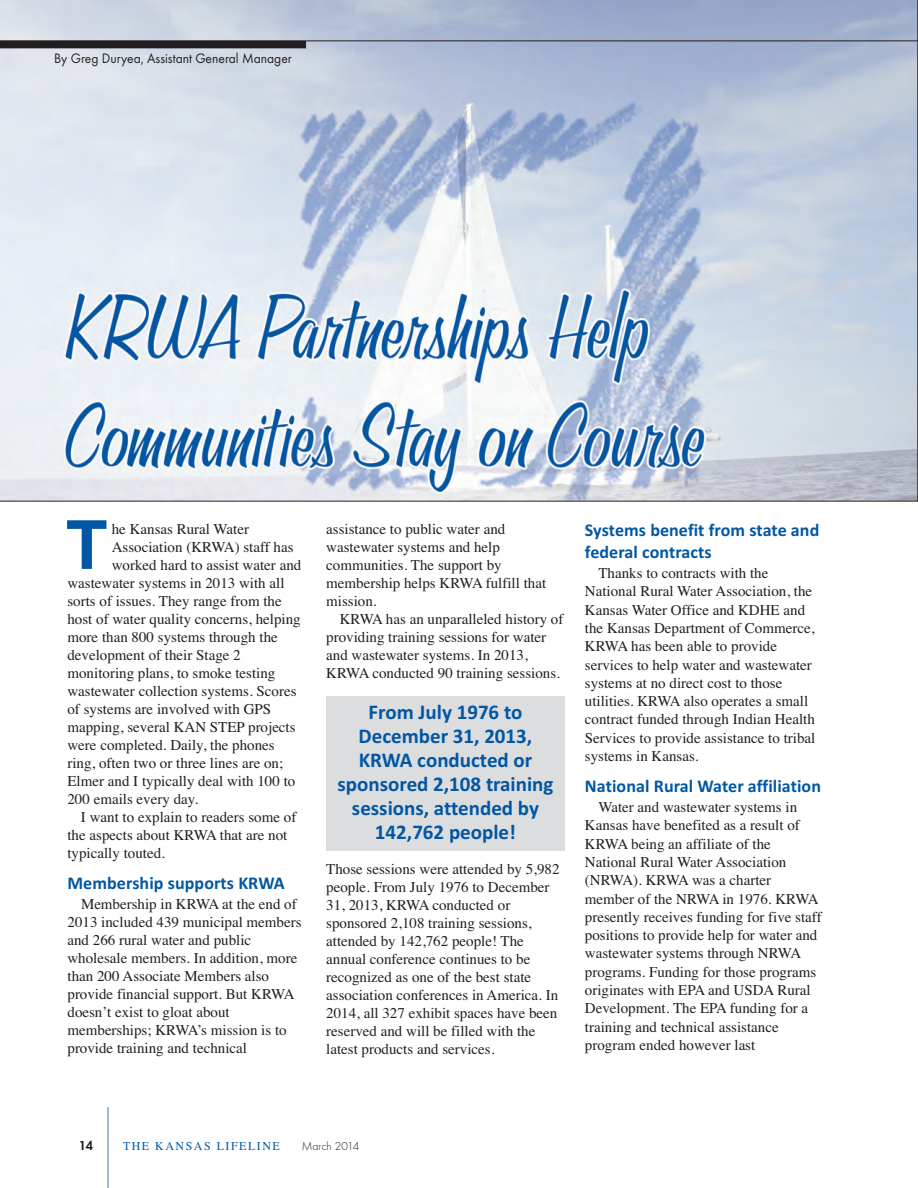
<style>
.page{position:relative;width:918px;height:1188px;background:#fff}
.page>*{position:absolute;margin:0;border:0;box-sizing:border-box;transform-origin:0 0}
.t1{font:700 67.5px "Helvetica";color:#0157a3}
.t2{font:700 21px/24px "Calibri";color:#0157a3;text-align:center}
.t3{font:700 18px/21.9px "Calibri";letter-spacing:.005em;color:#0157a3}
.t4{font:15px/18px "Times";color:#231f20}
.t5{font:14.25px "Futura T";color:#231f20;scale:.95 1}
.t6{font:600 13.5px "Futura T";color:#231f20}
.t7{font:12px "Times";letter-spacing:.125em;color:#015ba9}
.t8{font:300 12px "Futura T";letter-spacing:-.005em;color:#231f20}
</style>
<div class="page">
<svg style="left:0;top:0;width:918px;height:501px;background:#c3cfe1"></svg>
<hr style="left:108px;top:1107px;width:1px;height:81px;background:#4975b9">
<hr style="left:0;top:40px;width:918px;height:1px;background:#231f20">
<div style="left:0;top:41px;width:306px;height:7px;background:#231f20"></div>
<div style="left:326px;top:697px;width:239px;height:154px;background:#dcdddf"></div>
<p class="t5" style="left:54px;top:53px;width:252px">By Greg Duryea, Assistant General Manager</p>
<h1 class="t1" style="left:66px;top:506px;width:43px">T</h1>
<p class="t4" style="left:112px;top:522px;width:139px">he Kansas Rural Water</p>
<p class="t4" style="left:112px;top:540px;width:183px">Association (KRWA) staff has</p>
<p class="t4" style="left:112px;top:558px;width:191px">worked hard to assist water and</p>
<p class="t4" style="left:67px;top:576px;width:219px">wastewater systems in 2013 with all</p>
<p class="t4" style="left:67px;top:594px;width:216px">sorts of issues. They range from the</p>
<p class="t4" style="left:67px;top:612px;width:235px">host of water quality concerns, helping</p>
<p class="t4" style="left:67px;top:630px;width:212px">more than 800 systems through the</p>
<p class="t4" style="left:67px;top:648px;width:175px">development of their Stage 2</p>
<p class="t4" style="left:67px;top:666px;width:209px">monitoring plans, to smoke testing</p>
<p class="t4" style="left:67px;top:684px;width:231px">wastewater collection systems. Scores</p>
<p class="t4" style="left:67px;top:702px;width:205px">of systems are involved with GPS</p>
<p class="t4" style="left:67px;top:720px;width:230px">mapping, several KAN STEP projects</p>
<p class="t4" style="left:67px;top:738px;width:209px">were completed. Daily, the phones</p>
<p class="t4" style="left:67px;top:756px;width:217px">ring, often two or three lines are on;</p>
<p class="t4" style="left:67px;top:774px;width:229px">Elmer and I typically deal with 100 to</p>
<p class="t4" style="left:67px;top:792px;width:132px">200 emails every day.</p>
<p class="t4" style="left:81px;top:810px;width:217px">I want to explain to readers some of</p>
<p class="t4" style="left:67px;top:828px;width:221px">the aspects about KRWA that are not</p>
<p class="t4" style="left:67px;top:846px;width:99px">typically touted.</p>
<p class="t3" style="left:68px;top:874px;width:219px">Membership supports KRWA</p>
<p class="t4" style="left:68px;top:896px;width:236px;text-indent:14px">Membership in KRWA at the end of 2013 included 439 municipal members and 266 rural water and public wholesale members. In addition, more than 200 Associate Members also provide financial support. But KRWA doesn’t exist to gloat about memberships; KRWA’s mission is to provide training and technical</p>
<p class="t4" style="left:326px;top:522px;width:222px">assistance to public water and wastewater systems and help communities. The support by membership helps KRWA fulfill that mission.</p>
<p class="t4" style="left:326px;top:612px;width:239px;text-indent:14px">KRWA has an unparalleled history of providing training sessions for water and wastewater systems. In 2013, KRWA conducted 90 training sessions.</p>
<h2 class="t2" style="left:338px;top:702px;width:217px">From July 1976 to<br>December 31, 2013,<br>KRWA conducted or sponsored 2,108 training sessions, attended by<br>142,762 people!</h2>
<p class="t4" style="left:326px;top:861px;width:235px">Those sessions were attended by 5,982 people. From July 1976 to December 31, 2013, KRWA conducted or sponsored 2,108 training sessions, attended by 142,762 people! The annual conference continues to be recognized as one of the best state association conferences in America. In 2014, all 327 exhibit spaces have been reserved and will be filled with the latest products and services.</p>
<p class="t3" style="left:585px;top:521px;width:236px">Systems benefit from state and federal contracts</p>
<p class="t4" style="left:585px;top:565px;width:232px;text-indent:14px">Thanks to contracts with the National Rural Water Association, the Kansas Water Office and KDHE and the Kansas Department of Commerce, KRWA has been able to provide services to help water and wastewater systems at no direct cost to those utilities. KRWA also operates a small contract funded through Indian Health Services to provide assistance to tribal systems in Kansas.</p>
<p class="t3" style="left:585px;top:777px;width:238px">National Rural Water affiliation</p>
<p class="t4" style="left:585px;top:799px;width:238px;text-indent:14px">Water and wastewater systems in Kansas have benefited as a result of KRWA being an affiliate of the National Rural Water Association (NRWA). KRWA was a charter member of the NRWA in 1976. KRWA presently receives funding for five staff positions to provide help for water and wastewater systems through NRWA programs. Funding for those programs originates with EPA and USDA Rural Development. The EPA funding for a training and technical assistance program ended however last</p>
<p class="t6" style="left:79px;top:1140px;width:16px">14</p>
<p class="t7" style="left:123px;top:1142px;width:158px">THE KANSAS LIFELINE</p>
<p class="t8" style="left:302px;top:1141px;width:59px">March 2014</p>
</div>
